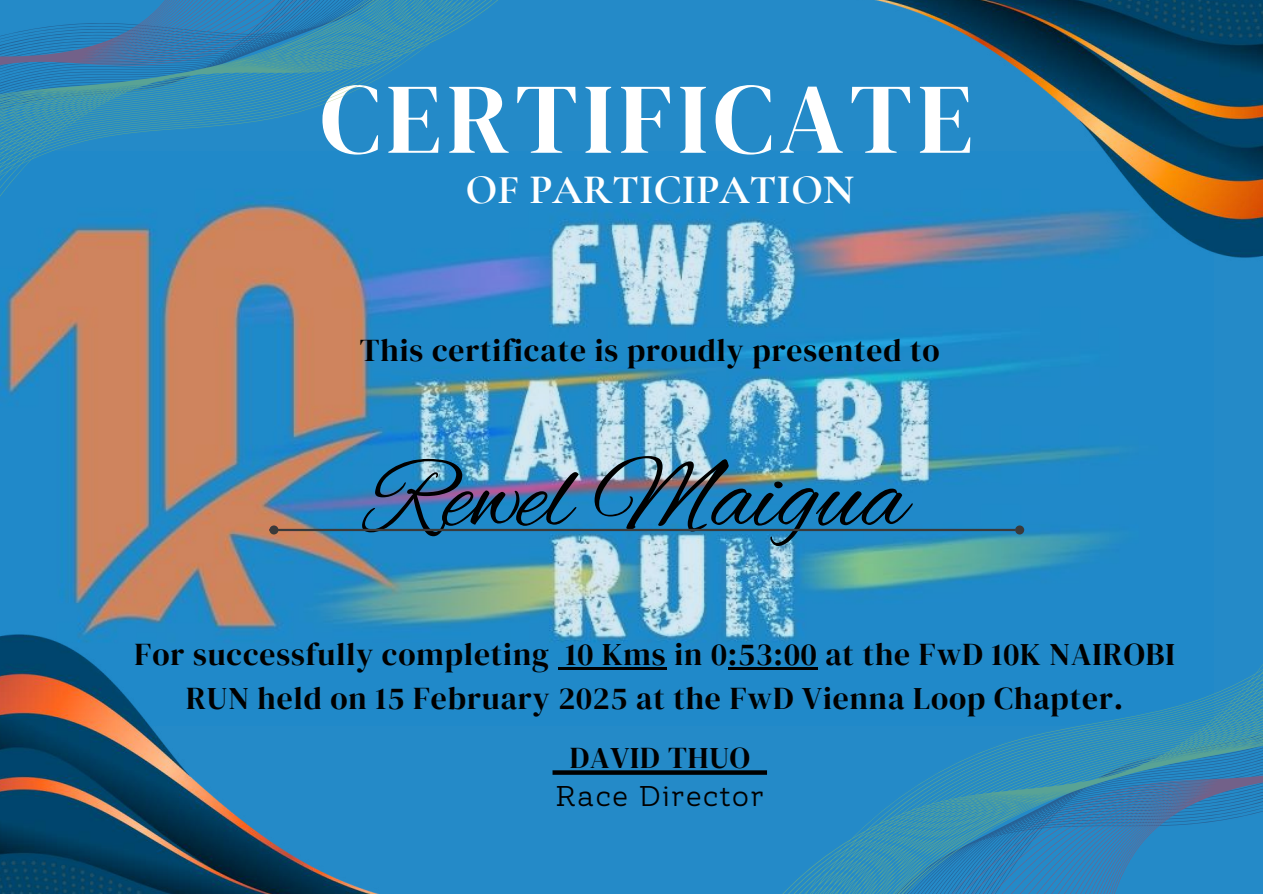
<style>
.page{position:relative;width:1263px;height:894px;background:#fff}
.page>*{position:absolute;margin:0;border:0;box-sizing:border-box;transform-origin:0 0}
.t1{font:105px "Alex Brush";color:#000}
.t2{font:99.75px "DM Serif Display";letter-spacing:.055em;color:#fff}
.t3{font:700 42px "Cormorant Garamond";color:#fff}
.t4{font:31.5px/43.8px "DM Serif Display";letter-spacing:.03em;color:#000;text-align:center}
.t5{font:30px "DM Serif Display";letter-spacing:.03em;color:#000}
.t6{font:28.5px "Amazing Slab";letter-spacing:.06em;color:#000}
</style>
<div class="page">
<div style="left:0;top:0;width:1263px;height:893px;background:#248ac8"></div>
<img style="left:60px;top:209px;width:1034px;height:461px">
<img style="left:0;top:597px;width:479px;height:296px">
<img style="left:799px;top:0;width:464px;height:293px">
<hr style="left:278px;top:528px;width:738px;height:3px;background:#3b3a3a">
<div style="left:271px;top:526px;width:6px;height:7px;background:#3b3a3a;border-radius:50%"></div>
<div style="left:269px;top:525px;width:9px;height:9px;border:2px solid #3b3a3a;border-radius:50%"></div>
<svg style="left:558px;top:667px;width:7px;height:2px"></svg>
<hr style="left:565px;top:667px;width:37px;height:2px;background:#000">
<hr style="left:602px;top:667px;width:65px;height:2px;background:#000">
<svg style="left:671px;top:448px;width:442px;height:445px"></svg>
<svg style="left:796px;top:485px;width:467px;height:408px"></svg>
<svg style="left:0;top:209px;width:631px;height:200px"></svg>
<svg style="left:0;top:0;width:515px;height:361px"></svg>
<svg style="left:552px;top:770px;width:215px;height:4px"></svg>
<h2 class="t2" style="left:320px;top:49px;width:654px">CERTIFICATE</h2>
<h3 class="t3" style="left:465px;top:164px;width:390px">OF PARTICIPATION</h3>
<p class="t4" style="left:360px;top:328px;width:581px">This certificate is proudly presented to</p>
<h1 class="t1" style="left:366px;top:437px;width:541px">Rewel Maigua</h1>
<p class="t4" style="left:135px;top:632px;width:1042px">For successfully completing 10 Kms in 0:53:00 at the FwD 10K NAIROBI<br>RUN held on 15 February 2025 at the FwD Vienna Loop Chapter.</p>
<p class="t5" style="left:570px;top:737px;width:182px">DAVID THUO</p>
<p class="t6" style="left:556px;top:777px;width:209px">Race Director</p>
</div>
